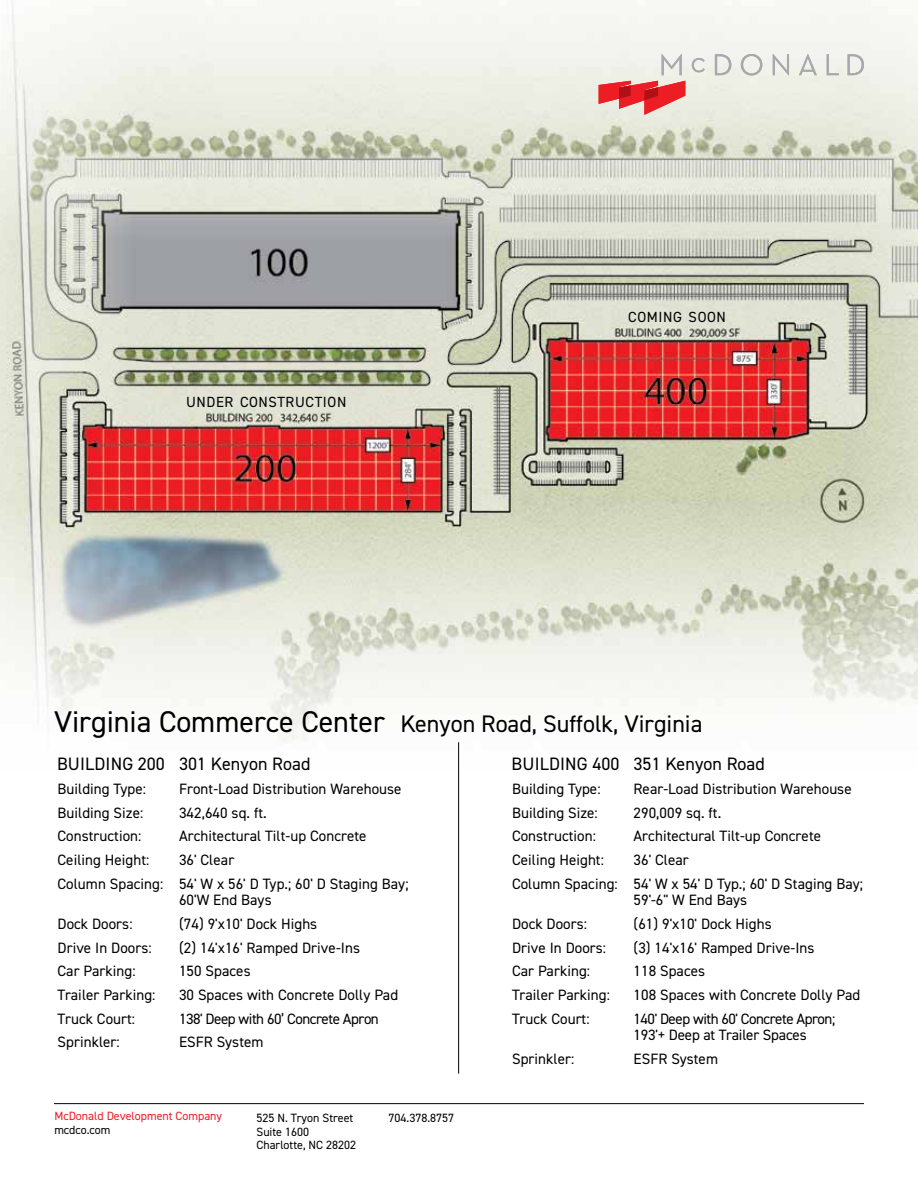
<style>
.page{position:relative;width:918px;height:1188px;background:#fff}
.page>*{position:absolute;margin:0;border:0;box-sizing:border-box;transform-origin:0 0}
.t1{font:24px "DIN2014";color:#000}
.t2{font:18px "DIN2014";letter-spacing:.005em;color:#000}
.t3{font:15px/23.7px "DIN2014";letter-spacing:.005em;color:#000}
.t4{font:15px/16.5px "DIN2014";letter-spacing:-.03em;color:#000}
.t5{font:14.7px "DIN2014";letter-spacing:.045em;color:#000}
.t6{font:12px/13.5px "DIN2014";color:#000}
.t7{font:12px "DIN2014";color:#ed1d24}
.s1{font-size:30px}
</style>
<div class="page">
<img style="left:0;top:0;width:918px;height:769px">
<hr style="left:54px;top:1103px;width:810px;height:1px;background:#000">
<hr style="left:458px;top:742px;width:1px;height:332px;background:#000">
<svg style="left:662px;top:54px;width:20px;height:21px"></svg>
<svg style="left:692px;top:58px;width:13px;height:14px"></svg>
<svg style="left:715px;top:54px;width:16px;height:21px"></svg>
<svg style="left:741px;top:54px;width:21px;height:21px"></svg>
<svg style="left:773px;top:54px;width:16px;height:21px"></svg>
<svg style="left:799px;top:54px;width:18px;height:21px"></svg>
<svg style="left:827px;top:54px;width:12px;height:21px"></svg>
<svg style="left:848px;top:54px;width:16px;height:21px"></svg>
<svg style="left:599px;top:81px;width:86px;height:34px;background:#e66a6a"></svg>
<p class="t5" style="left:186px;top:393px;width:73px">UNDER CONSTR</p>
<p class="t5" style="left:295px;top:393px;width:29px">UCTION</p>
<p class="t5" style="left:628px;top:307px;width:39px">COMING</p>
<p class="t5" style="left:689px;top:307px;width:10px">SOON</p>
<h1 class="t1" style="left:54px;top:709px;width:650px"><span class="s1">Virginia Commerce Center</span> Kenyon Road, Suffolk, Virginia</h1>
<p class="t2" style="left:57px;top:753px;width:255px">BUILDING 200 301 Kenyon Road</p>
<p class="t3" style="left:58px;top:777px;width:90px">Building Type:</p>
<p class="t3" style="left:179px;top:777px;width:224px">Front-Load Distribution Warehouse</p>
<p class="t3" style="left:58px;top:800px;width:87px">Building Size:</p>
<p class="t3" style="left:179px;top:800px;width:89px">342,640 sq. ft.</p>
<p class="t3" style="left:58px;top:824px;width:85px">Construction:</p>
<p class="t3" style="left:179px;top:824px;width:189px">Architectural Tilt-up Concrete</p>
<p class="t3" style="left:58px;top:848px;width:93px">Ceiling Height:</p>
<p class="t3" style="left:58px;top:848px;width:353px;text-indent:122px">36' Clear<br>Column Spacing: 54' W x 56' D Typ.; 60' D Staging Bay;</p>
<p class="t3" style="left:179px;top:888px;width:94px">60'W End Bays</p>
<p class="t3" style="left:58px;top:912px;width:77px">Dock Doors:</p>
<p class="t3" style="left:179px;top:912px;width:140px">(74) 9'x10' Dock Highs</p>
<p class="t3" style="left:58px;top:935px;width:96px">Drive In Doors:</p>
<p class="t3" style="left:179px;top:935px;width:182px">(2) 14'x16' Ramped Drive-Ins</p>
<p class="t3" style="left:58px;top:959px;width:80px">Car Parking:</p>
<p class="t3" style="left:179px;top:959px;width:73px">150 Spaces</p>
<p class="t3" style="left:58px;top:983px;width:100px">Trailer Parking:</p>
<p class="t3" style="left:179px;top:983px;width:221px">30 Spaces with Concrete Dolly Pad</p>
<p class="t3" style="left:58px;top:1006px;width:79px">Truck Court:</p>
<p class="t4" style="left:179px;top:1010px;width:201px">138' Deep with 60’ Concrete Apron</p>
<p class="t3" style="left:58px;top:1030px;width:64px">Sprinkler:</p>
<p class="t3" style="left:179px;top:1030px;width:86px">ESFR System</p>
<p class="t7" style="left:54px;top:1109px;width:169px">McDonald Development Company</p>
<p class="t6" style="left:54px;top:1123px;width:58px">mcdco.com</p>
<p class="t6" style="left:256px;top:1111px;width:101px">525 N. Tryon Street<br>Suite 1600<br>Charlotte, NC 28202</p>
<p class="t6" style="left:389px;top:1111px;width:67px">704.378.8757</p>
<p class="t2" style="left:512px;top:753px;width:255px">BUILDING 400 351 Kenyon Road</p>
<p class="t3" style="left:512px;top:777px;width:90px">Building Type:</p>
<p class="t3" style="left:634px;top:777px;width:220px">Rear-Load Distribution Warehouse</p>
<p class="t3" style="left:512px;top:800px;width:87px">Building Size:</p>
<p class="t3" style="left:634px;top:800px;width:89px">290,009 sq. ft.</p>
<p class="t3" style="left:512px;top:824px;width:85px">Construction:</p>
<p class="t3" style="left:634px;top:824px;width:189px">Architectural Tilt-up Concrete</p>
<p class="t3" style="left:512px;top:848px;width:93px">Ceiling Height:</p>
<p class="t3" style="left:512px;top:848px;width:353px;text-indent:122px">36' Clear<br>Column Spacing: 54' W x 54' D Typ.; 60' D Staging Bay;</p>
<p class="t3" style="left:634px;top:888px;width:115px">59'-6" W End Bays</p>
<p class="t3" style="left:512px;top:912px;width:77px">Dock Doors:</p>
<p class="t3" style="left:634px;top:912px;width:140px">(61) 9'x10' Dock Highs</p>
<p class="t3" style="left:512px;top:935px;width:96px">Drive In Doors:</p>
<p class="t3" style="left:634px;top:935px;width:182px">(3) 14'x16' Ramped Drive-Ins</p>
<p class="t3" style="left:512px;top:959px;width:80px">Car Parking:</p>
<p class="t3" style="left:634px;top:959px;width:73px">118 Spaces</p>
<p class="t3" style="left:512px;top:983px;width:100px">Trailer Parking:</p>
<p class="t3" style="left:634px;top:983px;width:228px">108 Spaces with Concrete Dolly Pad</p>
<p class="t3" style="left:512px;top:1006px;width:79px">Truck Court:</p>
<p class="t4" style="left:634px;top:1010px;width:203px">140' Deep with 60' Concrete Apron;<br>193'+ Deep at Trailer Spaces</p>
<p class="t3" style="left:512px;top:1047px;width:64px">Sprinkler:</p>
<p class="t3" style="left:634px;top:1047px;width:86px">ESFR System</p>
</div>
